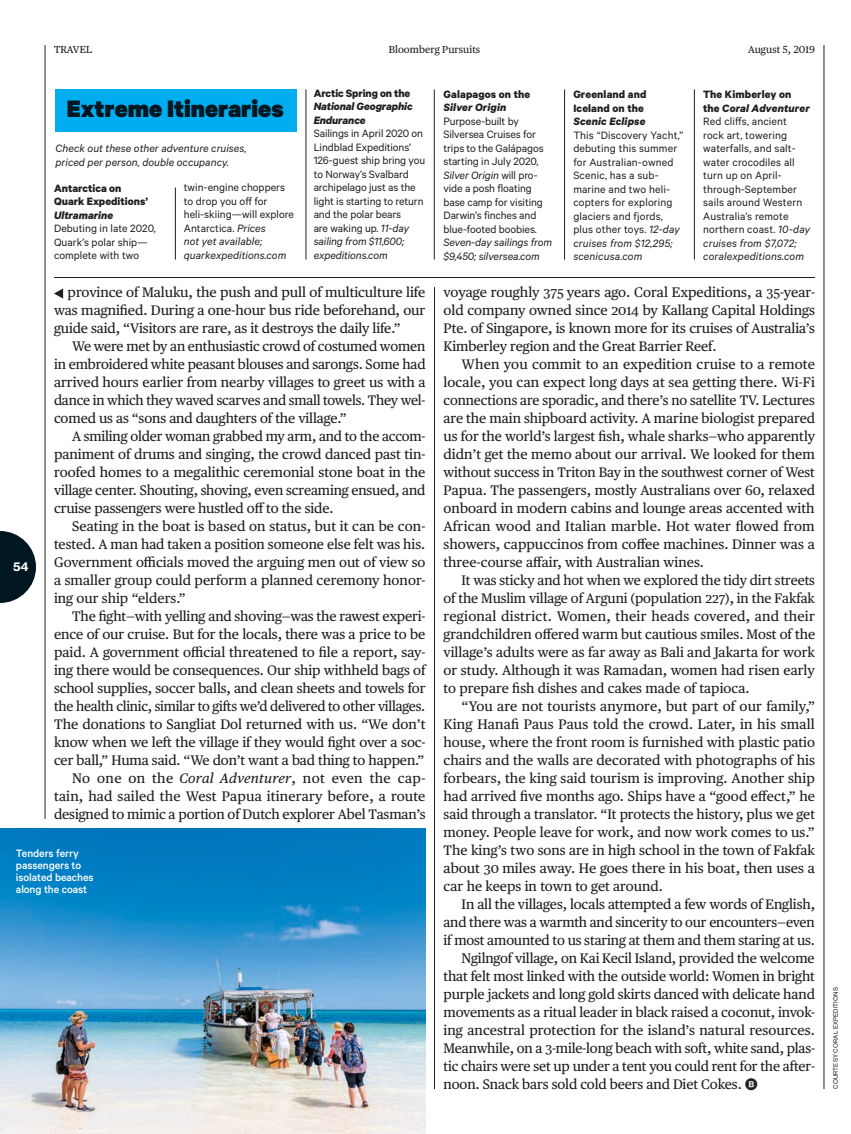
<style>
.page{position:relative;width:851px;height:1134px;background:#fff}
.page>*{position:absolute;margin:0;border:0;box-sizing:border-box;transform-origin:0 0}
.t1{font:900 26.85px "Calibre";color:#001722}
.t2{font:13.8px/18px "BW Text";letter-spacing:-.01em;color:#231f20;text-align:justify}
.t3{font:12px/13.5px "Calibre";color:#231f20}
.t4{font:italic 12px/13.5px "Calibre";color:#231f20}
.t5{font:700 12px/13.5px "Calibre";color:#231f20}
.t6{font:italic 700 12px/13.5px "Calibre";color:#231f20}
.t7{font:500 12px/12px "Calibre";letter-spacing:-.01em;color:#fff}
.t8{font:700 12px "BW Haas Text 75";color:#fff}
.t9{font:10.2px "BW Text";letter-spacing:.005em;color:#231f20}
.t10{font:6px "BW Haas Text 55 Roman";letter-spacing:.025em;color:#231f20}
.s1{font-style:italic}
.s2{font-weight:700}
.s3{font-weight:700;font-style:italic}
.s4{font-weight:600}
</style>
<div class="page">
<hr style="left:45px;top:45px;width:1px;height:774px;background:#231f20">
<img style="left:0;top:829px;width:425px;height:305px">
<svg style="left:0;top:531px;width:36px;height:72px"></svg>
<svg style="left:54px;top:289px;width:9px;height:9px"></svg>
<hr style="left:434px;top:287px;width:1px;height:802px;background:#231f20">
<hr style="left:823px;top:45px;width:1px;height:1044px;background:#231f20">
<div style="left:55px;top:89px;width:241px;height:43px;background:#00aeef"></div>
<hr style="left:306px;top:89px;width:1px;height:171px;background:#231f20">
<hr style="left:175px;top:188px;width:1px;height:72px;background:#231f20">
<hr style="left:434px;top:89px;width:1px;height:171px;background:#231f20">
<hr style="left:564px;top:89px;width:1px;height:171px;background:#231f20">
<hr style="left:694px;top:89px;width:1px;height:171px;background:#231f20">
<hr style="left:54px;top:277px;width:760px;height:1px;background:#231f20">
<p class="t9" style="left:54px;top:41px;width:40px">TRAVEL</p>
<p class="t9" style="left:388px;top:41px;width:93px">Bloomberg Pursuits</p>
<p class="t9" style="left:748px;top:41px;width:68px">August 5, 2019</p>
<p class="t8" style="left:13px;top:559px;width:17px">54</p>
<h1 class="t1" style="left:67px;top:92px;width:218px">Extreme Itineraries</h1>
<p class="t4" style="left:56px;top:141px;width:192px">Check out these other adventure cruises, priced per person, double occupancy.</p>
<p class="t5" style="left:54px;top:181px;width:96px">Antarctica on<br>Quark Expeditions’</p>
<p class="t6" style="left:54px;top:208px;width:61px">Ultramarine</p>
<p class="t3" style="left:54px;top:221px;width:103px">Debuting in late 2020,<br>Quark’s polar ship— complete with two</p>
<p class="t3" style="left:184px;top:181px;width:112px">twin-engine choppers to drop you off for heli-skiing—will explore<br>Antarctica. <span class="s1">Prices<br>not yet available; quarkexpeditions.com</span></p>
<p class="t5" style="left:314px;top:86px;width:98px">Arctic Spring on the</p>
<p class="t6" style="left:314px;top:100px;width:100px">National Geographic<br>Endurance</p>
<p class="t3" style="left:314px;top:127px;width:113px">Sailings in April 2020 on<br>Lindblad Expeditions’<br>126-guest ship bring you to Norway’s Svalbard archipelago just as the light is starting to return and the polar bears<br>are waking up. <span class="s1">11-day sailing from $11,600; expeditions.com</span></p>
<p class="t2" style="left:54px;top:282px;width:373px;text-indent:14px">province of Maluku, the push and pull of multiculture life was magnified. During a one-hour bus ride beforehand, our guide said, “Visitors are rare, as it destroys the daily life.”</p>
<p class="t2" style="left:54px;top:336px;width:373px;text-indent:18px">We were met by an enthusiastic crowd of costumed women in embroidered white peasant blouses and sarongs. Some had arrived hours earlier from nearby villages to greet us with a dance in which they waved scarves and small towels. They wel&shy;comed us as “sons and daughters of the village.”</p>
<p class="t2" style="left:54px;top:426px;width:373px;text-indent:18px">A smiling older woman grabbed my arm, and to the accom&shy;paniment of drums and singing, the crowd danced past tin&shy;roofed homes to a megalithic ceremonial stone boat in the village center. Shouting, shoving, even screaming ensued, and cruise passengers were hustled off to the side.</p>
<p class="t2" style="left:54px;top:516px;width:373px;text-indent:18px">Seating in the boat is based on status, but it can be con&shy;tested. A man had taken a position someone else felt was his.<br>Government officials moved the arguing men out of view so a smaller group could perform a planned ceremony honor&shy;ing our ship “elders.”</p>
<p class="t2" style="left:54px;top:606px;width:373px;text-align:right">The fight—with yelling and shoving—was the rawest experi&shy;ence of our cruise. But for the locals, there was a price to be paid. A government official threatened to file a report, say&shy;ing there would be consequences. Our ship withheld bags of school supplies, soccer balls, and clean sheets and towels for the health clinic, similar to gifts we’d delivered to other villages.<br>The donations to Sangliat Dol returned with us. “We don’t know when we left the village if they would fight over a soc&shy;cer ball,” Huma said. “We don’t want a bad thing to happen.” No one on the <span class="s1">Coral Adventurer</span>, not even the cap&shy;tain, had sailed the West Papua itinerary before, a route designed to mimic a portion of Dutch explorer Abel Tasman’s</p>
<p class="t7" style="left:16px;top:847px;width:79px">Tenders ferry passengers to isolated beaches along the coast</p>
<p class="t5" style="left:443px;top:87px;width:88px">Galapagos on the</p>
<p class="t6" style="left:443px;top:101px;width:64px">Silver Origin</p>
<p class="t3" style="left:443px;top:114px;width:102px">Purpose-built by<br>Silversea Cruises for trips to the Galápagos starting in July 2020,<br><span class="s1">Silver Origin</span> will pro&shy;vide a posh floating base camp for visiting<br>Darwin’s finches and blue-footed boobies.</p>
<p class="t4" style="left:443px;top:235px;width:110px">Seven-day sailings from $9,450; silversea.com</p>
<p class="t5" style="left:573px;top:88px;width:75px">Greenland and<br>Iceland on the</p>
<p class="t6" style="left:573px;top:115px;width:74px">Scenic Eclipse</p>
<p class="t3" style="left:573px;top:128px;width:111px">This “Discovery Yacht,” debuting this summer for Australian-owned<br>Scenic, has a sub&shy;marine and two heli&shy;copters for exploring glaciers and fjords, plus other toys. <span class="s1">12-day cruises from $12,295; scenicusa.com</span></p>
<p class="t3" style="left:703px;top:88px;width:109px"><span class="s2">The Kimberley on the</span> <span class="s3">Coral Adventurer<br></span>Red cliffs, ancient rock art, towering waterfalls, and salt&shy;water crocodiles all turn up on April&shy;through-September sails around Western<br>Australia’s remote northern coast. <span class="s1">10-day cruises from $7,072; coralexpeditions.com</span></p>
<p class="t2" style="left:443px;top:282px;width:373px">voyage roughly 375 years ago. Coral Expeditions, a 35-year&shy;old company owned since 2014 by Kallang Capital Holdings Pte. of Singapore, is known more for its cruises of Australia’s Kimberley region and the Great Barrier Reef.</p>
<p class="t2" style="left:443px;top:354px;width:373px;text-indent:18px">When you commit to an expedition cruise to a remote locale, you can expect long days at sea getting there. Wi-Fi connections are sporadic, and there’s no satellite TV. Lectures are the main shipboard activity. A marine biologist prepared us for the world’s largest fish, whale sharks—who apparently didn’t get the memo about our arrival. We looked for them without success in Triton Bay in the southwest corner of West Papua. The passengers, mostly Australians over 60, relaxed onboard in modern cabins and lounge areas accented with African wood and Italian marble. Hot water flowed from showers, cappuccinos from coffee machines. Dinner was a three-course affair, with Australian wines.</p>
<p class="t2" style="left:443px;top:570px;width:373px;text-indent:18px">It was sticky and hot when we explored the tidy dirt streets of the Muslim village of Arguni (population 227), in the Fakfak regional district. Women, their heads covered, and their grandchildren offered warm but cautious smiles. Most of the village’s adults were as far away as Bali and Jakarta for work or study. Although it was Ramadan, women had risen early to prepare fish dishes and cakes made of tapioca.</p>
<p class="t2" style="left:443px;top:696px;width:373px;text-indent:18px">“You are not tourists anymore, but part of our family,” King Hanafi Paus Paus told the crowd. Later, in his small house, where the front room is furnished with plastic patio chairs and the walls are decorated with photographs of his forbears, the king said tourism is improving. Another ship had arrived five months ago. Ships have a “good effect,” he said through a translator. “It protects the history, plus we get money. People leave for work, and now work comes to us.” The king’s two sons are in high school in the town of Fakfak about 30 miles away. He goes there in his boat, then uses a car he keeps in town to get around.</p>
<p class="t2" style="left:461px;top:894px;width:355px">In all the villages, locals attempted a few words of English,</p>
<p class="t2" style="left:443px;top:912px;width:373px">and there was a warmth and sincerity to our encounters—even</p>
<p class="t2" style="left:443px;top:930px;width:373px">if most amounted to us staring at them and them staring at us.</p>
<p class="t2" style="left:461px;top:948px;width:355px">Ngilngof village, on Kai Kecil Island, provided the welcome</p>
<p class="t2" style="left:443px;top:966px;width:373px">that felt most linked with the outside world: Women in bright</p>
<p class="t2" style="left:443px;top:984px;width:373px">purple jackets and long gold skirts danced with delicate hand</p>
<p class="t2" style="left:443px;top:1002px;width:373px">movements as a ritual leader in black raised a coconut, invok-</p>
<p class="t2" style="left:443px;top:1020px;width:373px">ing ancestral protection for the island’s natural resources.</p>
<p class="t2" style="left:443px;top:1038px;width:373px">Meanwhile, on a 3-mile-long beach with soft, white sand, plas-</p>
<p class="t2" style="left:443px;top:1056px;width:373px">tic chairs were set up under a tent you could rent for the after-</p>
<p class="t2" style="left:443px;top:1074px;width:316px">noon. Snack bars sold cold beers and Diet Cokes. <span class="s4">&lt;BW&gt;</span></p>
<p class="t10" style="left:832px;top:1089px;width:103px;rotate:-90deg">COURTESY CORAL EXPEDITIONS</p>
</div>
